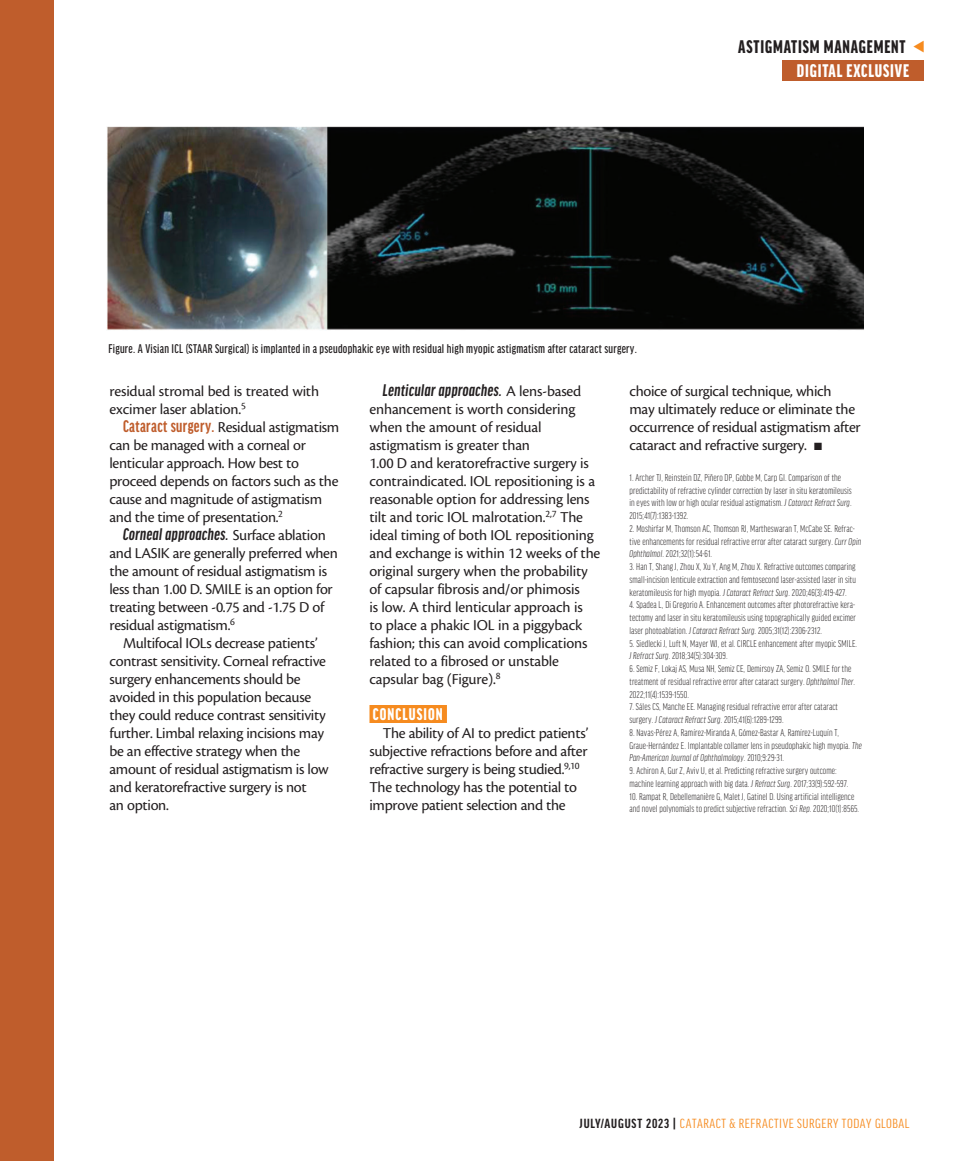
<style>
.page{position:relative;width:972px;height:1161px;background:#fff}
.page>*{position:absolute;margin:0;border:0;box-sizing:border-box;transform-origin:0 0}
.t1{font:900 extra-condensed 19.5px "Good Headline Pro";letter-spacing:.045em;color:#231f20}
.t2{font:900 extra-condensed 19.5px "Good Headline Pro";letter-spacing:.045em;color:#fff}
.body{font:italic 700 extra-condensed 18px "Good Headline Pro";letter-spacing:.02em;color:#231f20}
.subhead{font:900 extra-condensed 18px "Good Headline Pro";letter-spacing:.06em;color:#fff}
.body-2{font:15.75px/18px "Cronos Pro";letter-spacing:-.02em;color:#231f20}
.body-3{font:15.6px/18px "Cronos Pro";letter-spacing:-.01em;color:#231f20}
.t3{font:extra-condensed 14.1px "Good Headline Pro";letter-spacing:.035em;color:#f68b1f;scale:1.11 1}
.t4{font:500 extra-condensed 13.5px "Good Headline Pro";letter-spacing:.02em;color:#231f20}
.footnote{font:300 extra-condensed 10.5px/12.8px "Good Headline Pro";letter-spacing:.01em;color:#231f20}
.s1{font-family:"Good Headline Pro";font-weight:700;font-stretch:extra-condensed;font-size:18px;color:#bf5d2c}
.s2{font-family:"Cronos Pro";font-weight:400;font-style:normal;font-stretch:normal;font-size:15.75px}
.s3{font-style:italic}
.s4{font-weight:700;color:#231f20}
</style>
<div class="page">
<div style="left:782px;top:60px;width:142px;height:20px;background:#bf5d2c"></div>
<div style="left:369px;top:705px;width:78px;height:18px;background:#f68b1f"></div>
<div style="left:0;top:0;width:54px;height:1161px;background:#bf5d2c"></div>
<img style="left:107px;top:126px;width:757px;height:204px">
<h1 class="t1" style="left:738px;top:37px;width:169px">ASTIGMATISM MANAGEMENT</h1>
<h1 class="t2" style="left:797px;top:61px;width:114px">DIGITAL EXCLUSIVE</h1>
<p class="t4" style="left:108px;top:341px;width:530px">Figure. A Visian ICL (STAAR Surgical) is implanted in a pseudophakic eye with residual high myopic astigmatism after cataract surgery.</p>
<p class="body-3" style="left:110px;top:382px;width:211px">residual stromal bed is treated with excimer laser ablation.<sup>5</sup></p>
<p class="body-2" style="left:110px;top:418px;width:231px;text-indent:14px"><span class="s1">Cataract surgery.</span> Residual astigmatism can be managed with a corneal or lenticular approach. How best to proceed depends on factors such as the cause and magnitude of astigmatism and the time of presentation.<sup>2</sup></p>
<p class="body" style="left:123px;top:526px;width:204px">Corneal approaches. <span class="s2">Surface ablation</span></p>
<p class="body-2" style="left:110px;top:544px;width:230px">and LASIK are generally preferred when the amount of residual astigmatism is less than 1.00 D. SMILE is an option for treating between -0.75 and -1.75 D of residual astigmatism.<sup>6</sup></p>
<p class="body-2" style="left:110px;top:634px;width:221px;text-indent:14px">Multifocal IOLs decrease patients’ contrast sensitivity. Corneal refractive surgery enhancements should be avoided in this population because they could reduce contrast sensitivity further. Limbal relaxing incisions may be an effective strategy when the amount of residual astigmatism is low and keratorefractive surgery is not<br>an option.</p>
<p class="body" style="left:383px;top:382px;width:200px">Lenticular approaches. <span class="s2">A lens-based</span></p>
<p class="body-2" style="left:369px;top:400px;width:232px">enhancement is worth considering when the amount of residual astigmatism is greater than<br>1.00 D and keratorefractive surgery is contraindicated. IOL repositioning is a reasonable option for addressing lens tilt and toric IOL malrotation.<sup>2,7</sup> The ideal timing of both IOL repositioning and exchange is within 12 weeks of the original surgery when the probability of capsular fibrosis and/or phimosis<br>is low. A third lenticular approach is<br>to place a phakic IOL in a piggyback fashion; this can avoid complications related to a fibrosed or unstable capsular bag (Figure).<sup>8</sup></p>
<p class="subhead" style="left:373px;top:705px;width:71px">CONCLUSION</p>
<p class="body-2" style="left:369px;top:724px;width:220px;text-indent:14px">The ability of AI to predict patients’ subjective refractions before and after refractive surgery is being studied.<sup>9,10<br></sup>The technology has the potential to improve patient selection and the</p>
<p class="body-2" style="left:630px;top:382px;width:233px">choice of surgical technique, which<br>may ultimately reduce or eliminate the occurrence of residual astigmatism after cataract and refractive surgery. ■</p>
<p class="footnote" style="left:629px;top:471px;width:224px">1. Archer TJ, Reinstein DZ, Piñero DP, Gobbe M, Carp GI. Comparison of the predictability of refractive cylinder correction by laser in situ keratomileusis in eyes with low or high ocular residual astigmatism. <span class="s3">J Cataract Refract Surg</span>.<br>2015;41(7):1383-1392.</p>
<p class="footnote" style="left:630px;top:522px;width:233px">2. Moshirfar M, Thomson AC, Thomson RJ, Martheswaran T, McCabe SE. Refrac&shy;tive enhancements for residual refractive error after cataract surgery. <span class="s3">Curr Opin<br>Ophthalmol</span>. 2021;32(1):54-61.</p>
<p class="footnote" style="left:630px;top:560px;width:228px;text-align:justify">3. Han T, Shang J, Zhou X, Xu Y, Ang M, Zhou X. Refractive outcomes comparing small-incision lenticule extraction and femtosecond laser-assisted laser in situ keratomileusis for high myopia. <span class="s3">J Cataract Refract Surg</span>. 2020;46(3):419-427.</p>
<p class="footnote" style="left:630px;top:599px;width:228px;text-align:justify">4. Spadea L, Di Gregorio A. Enhancement outcomes after photorefractive kera&shy;tectomy and laser in situ keratomileusis using topographically guided excimer laser photoablation. <span class="s3">J Cataract Refract Surg</span>. 2005;31(12):2306-2312.</p>
<p class="footnote" style="left:630px;top:637px;width:229px">5. Siedlecki J, Luft N, Mayer WJ, et al. CIRCLE enhancement after myopic SMILE.<br><span class="s3">J Refract Surg</span>. 2018;34(5):304-309.</p>
<p class="footnote" style="left:629px;top:662px;width:227px">6. Semiz F, Lokaj AS, Musa NH, Semiz CE, Demirsoy ZA, Semiz O. SMILE for the treatment of residual refractive error after cataract surgery. <span class="s3">Ophthalmol Ther</span>.<br>2022;11(4):1539-1550.</p>
<p class="footnote" style="left:629px;top:701px;width:210px">7. Sáles CS, Manche EE. Managing residual refractive error after cataract surgery. <span class="s3">J Cataract Refract Surg</span>. 2015;41(6):1289-1299.</p>
<p class="footnote" style="left:629px;top:726px;width:234px">8. Navas-Pérez A, Ramírez-Miranda A, Gómez-Bastar A, Ramírez-Luquín T,<br>Graue-Hernández E. Implantable collamer lens in pseudophakic high myopia. <span class="s3">The<br>Pan-American Journal of Ophthalmology.</span> 2010;9:29-31.</p>
<p class="footnote" style="left:629px;top:764px;width:220px">9. Achiron A, Gur Z, Aviv U, et al. Predicting refractive surgery outcome: machine learning approach with big data. <span class="s3">J Refract Surg</span>. 2017;33(9):592-597.</p>
<p class="footnote" style="left:629px;top:790px;width:231px">10. Rampat R, Debellemanière G, Malet J, Gatinel D. Using artificial intelligence and novel polynomials to predict subjective refraction. <span class="s3">Sci Rep</span>. 2020;10(1):8565.</p>
<p class="t3" style="left:580px;top:1117px;width:299px"><span class="s4">JULY/AUGUST 2023 |</span> CATARACT &amp; REFRACTIVE SURGERY TODAY GLOBAL</p>
</div>
